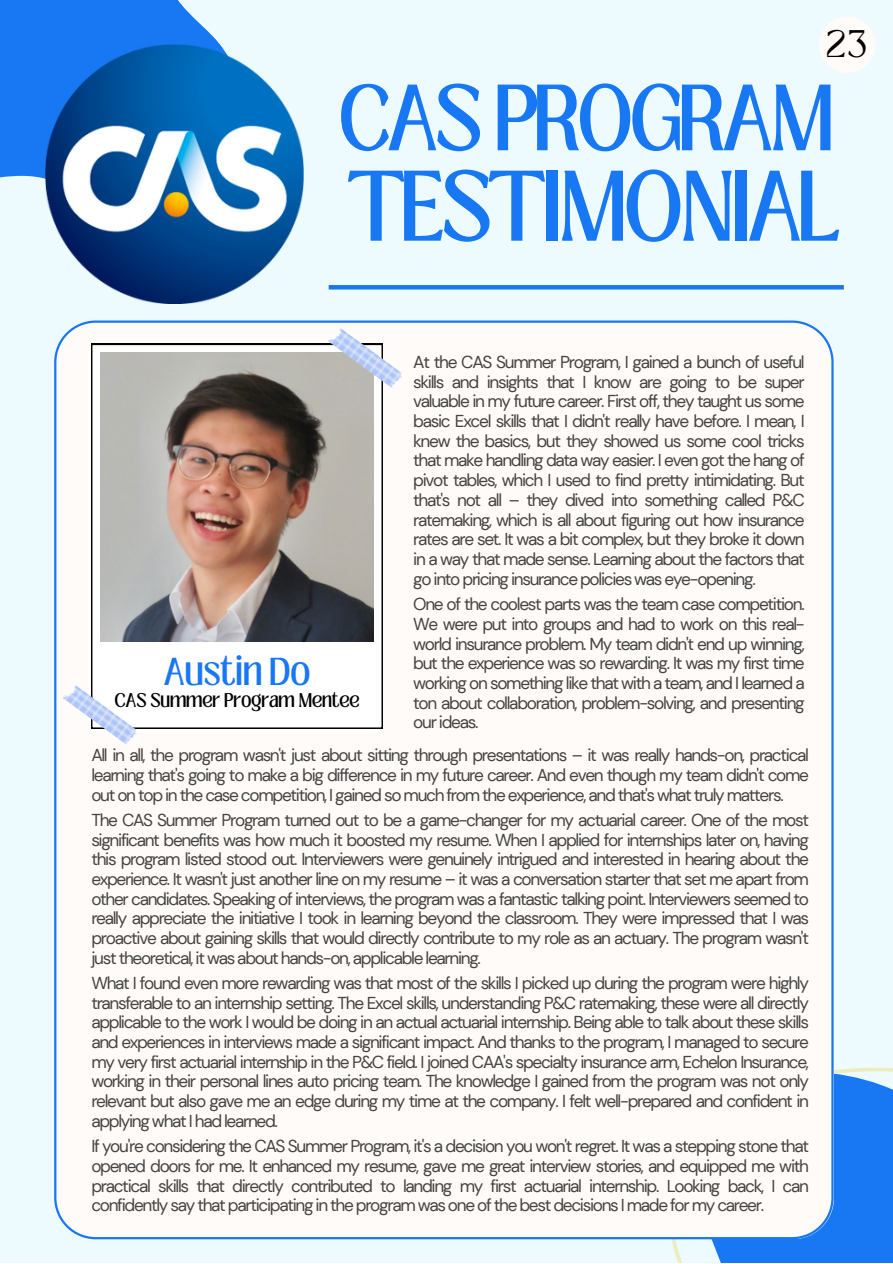
<style>
.page{position:relative;width:893px;height:1264px;background:#fff}
.page>*{position:absolute;margin:0;border:0;box-sizing:border-box;transform-origin:0 0}
.t1{font:76.8px "Loubag";letter-spacing:-.055em;color:#1877f2}
.t2{font:72px "Loubag";letter-spacing:-.055em;color:#1877f2}
.t3{font:29.85px "Loubag";letter-spacing:-.005em;color:#1877f2}
.t4{font:100 29.4px "Loubag";color:#000}
.t5{font:17.25px/19.6px "DM Sans";letter-spacing:-.075em;color:#444;text-align:justify}
.t6{font:15.3px "Loubag";letter-spacing:-.005em;color:#000}
</style>
<div class="page">
<div style="left:0;top:0;width:892px;height:1262px;background:#edfbff"></div>
<hr style="left:328px;top:285px;width:515px;height:4px;background:#1877f2">
<div style="left:819px;top:17px;width:56px;height:56px;background:#fffbf8;border-radius:50%"></div>
<svg style="left:0;top:0;width:221px;height:179px;background:#2780f2"></svg>
<img style="left:45px;top:45px;width:259px;height:258px">
<svg style="left:664px;top:1067px;width:228px;height:195px;background:#3387f2"></svg>
<div style="left:54px;top:320px;width:779px;height:919px;background:#fffbf8"></div>
<svg style="left:91px;top:344px;width:291px;height:384px;background:#f3f3f3"></svg>
<img style="left:101px;top:352px;width:272px;height:289px">
<img style="left:63px;top:683px;width:75px;height:62px">
<img style="left:328px;top:326px;width:76px;height:63px">
<p class="t4" style="left:825px;top:20px;width:43px">23</p>
<p class="t2" style="left:338px;top:60px;width:498px">CAS PROGRAM</p>
<p class="t1" style="left:347px;top:145px;width:495px">TESTIMONIAL</p>
<p class="t5" style="left:413px;top:352px;width:393px">At the CAS Summer Program, I gained a bunch of useful skills and insights that I know are going to be super valuable in my future career. First off, they taught us some basic Excel skills that I didn't really have before. I mean, I knew the basics, but they showed us some cool tricks that make handling data way easier. I even got the hang of pivot tables, which I used to find pretty intimidating. But that's not all – they dived into something called P&amp;C ratemaking, which is all about figuring out how insurance rates are set. It was a bit complex, but they broke it down in a way that made sense. Learning about the factors that go into pricing insurance policies was eye-opening.</p>
<p class="t5" style="left:413px;top:594px;width:393px">One of the coolest parts was the team case competition.<br>We were put into groups and had to work on this real&shy;world insurance problem. My team didn't end up winning, but the experience was so rewarding. It was my first time working on something like that with a team, and I learned a ton about collaboration, problem-solving, and presenting our ideas.</p>
<p class="t5" style="left:91px;top:745px;width:719px">All in all, the program wasn't just about sitting through presentations – it was really hands-on, practical learning that's going to make a big difference in my future career. And even though my team didn't come out on top in the case competition, I gained so much from the experience, and that's what truly matters.</p>
<p class="t5" style="left:91px;top:810px;width:719px">The CAS Summer Program turned out to be a game-changer for my actuarial career. One of the most significant benefits was how much it boosted my resume. When I applied for internships later on, having this program listed stood out. Interviewers were genuinely intrigued and interested in hearing about the experience. It wasn't just another line on my resume – it was a conversation starter that set me apart from other candidates. Speaking of interviews, the program was a fantastic talking point. Interviewers seemed to really appreciate the initiative I took in learning beyond the classroom. They were impressed that I was proactive about gaining skills that would directly contribute to my role as an actuary. The program wasn't just theoretical, it was about hands-on, applicable learning.</p>
<p class="t5" style="left:91px;top:973px;width:719px">What I found even more rewarding was that most of the skills I picked up during the program were highly transferable to an internship setting. The Excel skills, understanding P&amp;C ratemaking, these were all directly applicable to the work I would be doing in an actual actuarial internship. Being able to talk about these skills and experiences in interviews made a significant impact. And thanks to the program, I managed to secure my very first actuarial internship in the P&amp;C field. I joined CAA's specialty insurance arm, Echelon Insurance, working in their personal lines auto pricing team. The knowledge I gained from the program was not only relevant but also gave me an edge during my time at the company. I felt well-prepared and confident in applying what I had learned.</p>
<p class="t5" style="left:91px;top:1136px;width:719px">If you're considering the CAS Summer Program, it's a decision you won't regret. It was a stepping stone that opened doors for me. It enhanced my resume, gave me great interview stories, and equipped me with practical skills that directly contributed to landing my first actuarial internship. Looking back, I can confidently say that participating in the program was one of the best decisions I made for my career.</p>
<p class="t3" style="left:163px;top:647px;width:149px">Austin Do</p>
<p class="t6" style="left:115px;top:688px;width:246px">CAS Summer Program Mentee</p>
</div>
